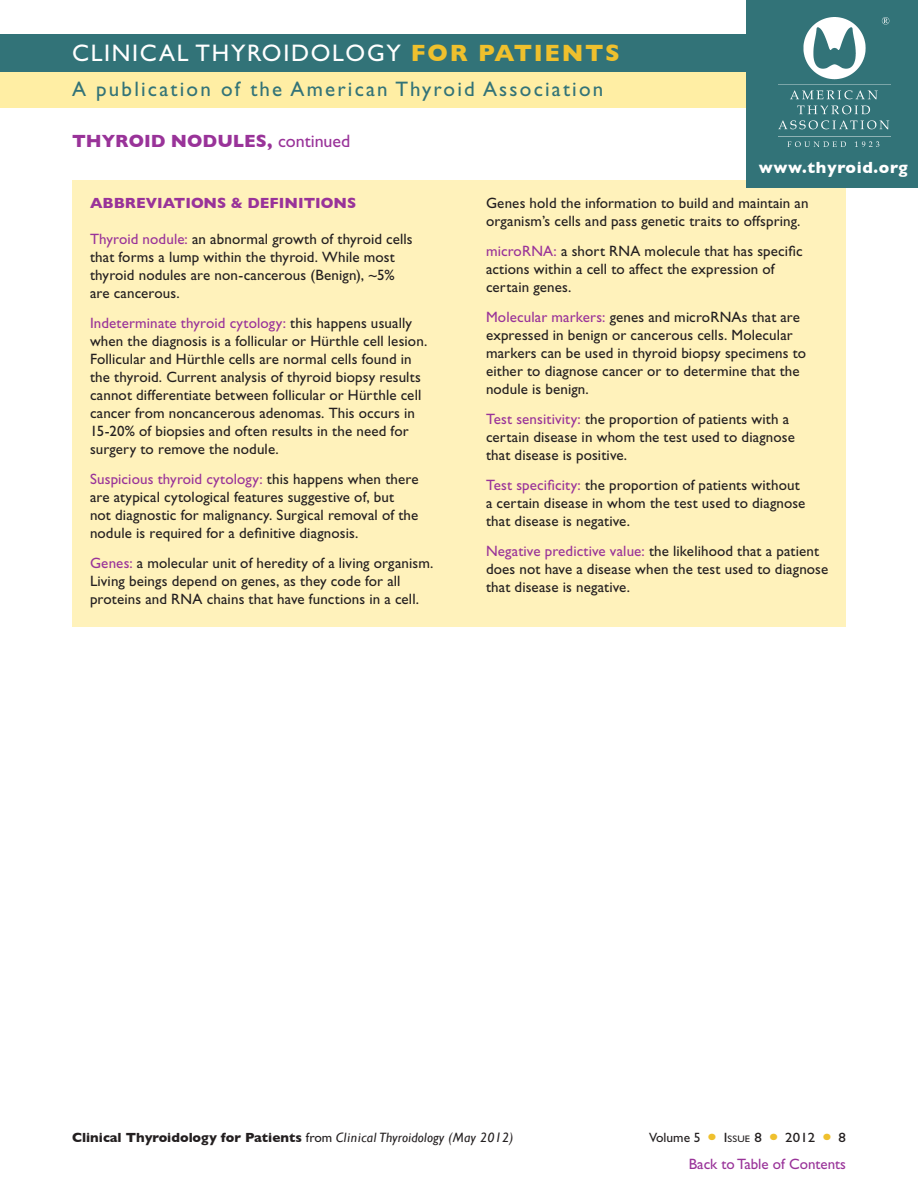
<style>
.page{position:relative;width:918px;height:1188px;background:#fff}
.page>*{position:absolute;margin:0;border:0;box-sizing:border-box;transform-origin:0 0}
.t1{font:24px "Gill Sans Std";letter-spacing:.07em;color:#fff}
.t2{font:21px "Gill Sans Std";letter-spacing:.105em;color:#327378}
.Topic_Header{font:700 18px "Gill Sans";color:#939}
.t3{font:700 16.5px "Gill Sans";letter-spacing:.04em;color:#fff}
.abbreviations_body{font:15px/18px "Gill Sans Std";letter-spacing:.01em;color:#231f20}
.abbreviations_head{font:700 15px "Gill Sans";color:#939}
.t4{font:15px "Gill Sans Std";color:#939}
.t5{font:700 13.5px "Gill Sans";color:#231f20}
.t6{font:13.5px "Gill Sans Std";color:#231f20}
.t7{font:13.5px "Gill Sans Std";color:#231f20;scale:1.1 1}
.t8{font:9.45px "Gill Sans Std";color:#231f20;scale:1.1 1}
.s1{font-family:"Gill Sans";font-weight:700;color:#efc02d}
.s2{font-family:"Gill Sans Std";font-weight:400}
.s3{color:#939}
.s4{font-weight:400;font-style:italic}
.s5{font-size:13.5px}
</style>
<div class="page">
<div style="left:72px;top:180px;width:774px;height:447px;background:#fff2bb"></div>
<div style="left:0;top:70px;width:918px;height:38px;background:#ffeea4"></div>
<div style="left:0;top:35px;width:918px;height:37px;background:#327378"></div>
<div style="left:747px;top:0;width:171px;height:188px;background:#327378"></div>
<img style="left:778px;top:18px;width:112px;height:129px">
<p class="t1" style="left:72px;top:40px;width:550px">CLINICAL THYROIDOLOGY <span class="s1">FOR PATIENTS</span></p>
<p class="t2" style="left:72px;top:77px;width:533px">A publication of the American Thyroid Association</p>
<p class="Topic_Header" style="left:72px;top:131px;width:280px">THYROID NODULES, <span class="s2">continued</span></p>
<p class="abbreviations_head" style="left:90px;top:194px;width:268px">ABBREVIATIONS &amp; DEFINITIONS</p>
<p class="abbreviations_body" style="left:90px;top:230px;width:324px"><span class="s3">Thyroid nodule:</span> an abnormal growth of thyroid cells that forms a lump within the thyroid. While most thyroid nodules are non-cancerous (Benign), ~5% are cancerous.</p>
<p class="abbreviations_body" style="left:90px;top:314px;width:339px"><span class="s3">Indeterminate thyroid cytology:</span> this happens usually when the diagnosis is a follicular or Hürthle cell lesion.<br>Follicular and Hürthle cells are normal cells found in the thyroid. Current analysis of thyroid biopsy results cannot differentiate between follicular or Hürthle cell cancer from noncancerous adenomas. This occurs in 15-20% of biopsies and often results in the need for surgery to remove the nodule.</p>
<p class="abbreviations_body" style="left:90px;top:470px;width:330px"><span class="s3">Suspicious thyroid cytology:</span> this happens when there are atypical cytological features suggestive of, but not diagnostic for malignancy. Surgical removal of the nodule is required for a definitive diagnosis.</p>
<p class="abbreviations_body" style="left:90px;top:554px;width:345px"><span class="s3">Genes:</span> a molecular unit of heredity of a living organism.<br>Living beings depend on genes, as they code for all proteins and RNA chains that have functions in a cell.</p>
<p class="t3" style="left:759px;top:158px;width:150px">www.thyroid.org</p>
<p class="abbreviations_body" style="left:486px;top:194px;width:324px">Genes hold the information to build and maintain an organism’s cells and pass genetic traits to offspring.</p>
<p class="abbreviations_body" style="left:486px;top:242px;width:318px"><span class="s3">microRNA:</span> a short RNA molecule that has specific actions within a cell to affect the expression of certain genes.</p>
<p class="abbreviations_body" style="left:486px;top:308px;width:322px"><span class="s3">Molecular markers:</span> genes and microRNAs that are expressed in benign or cancerous cells. Molecular markers can be used in thyroid biopsy specimens to either to diagnose cancer or to determine that the nodule is benign.</p>
<p class="abbreviations_body" style="left:486px;top:410px;width:310px"><span class="s3">Test sensitivity:</span> the proportion of patients with a certain disease in whom the test used to diagnose that disease is positive.</p>
<p class="abbreviations_body" style="left:486px;top:476px;width:321px"><span class="s3">Test specificity:</span> the proportion of patients without a certain disease in whom the test used to diagnose that disease is negative.</p>
<p class="abbreviations_body" style="left:486px;top:542px;width:344px"><span class="s3">Negative predictive value:</span> the likelihood that a patient does not have a disease when the test used to diagnose that disease is negative.</p>
<p class="t5" style="left:72px;top:1129px;width:443px">Clinical Thyroidology for Patients <span class="s2">from</span> <span class="s4">Clinical Thyroidology (May 2012)</span></p>
<p class="t6" style="left:649px;top:1130px;width:53px">Volume 5</p>
<p class="t8" style="left:724px;top:1133px;width:10px"><span class="s5">I</span>SSUE</p>
<p class="t7" style="left:755px;top:1130px;width:8px">8</p>
<p class="t7" style="left:785px;top:1130px;width:29px">2012</p>
<p class="t7" style="left:839px;top:1130px;width:8px">8</p>
<p class="t4" style="left:689px;top:1155px;width:159px">Back to Table of Contents</p>
</div>
